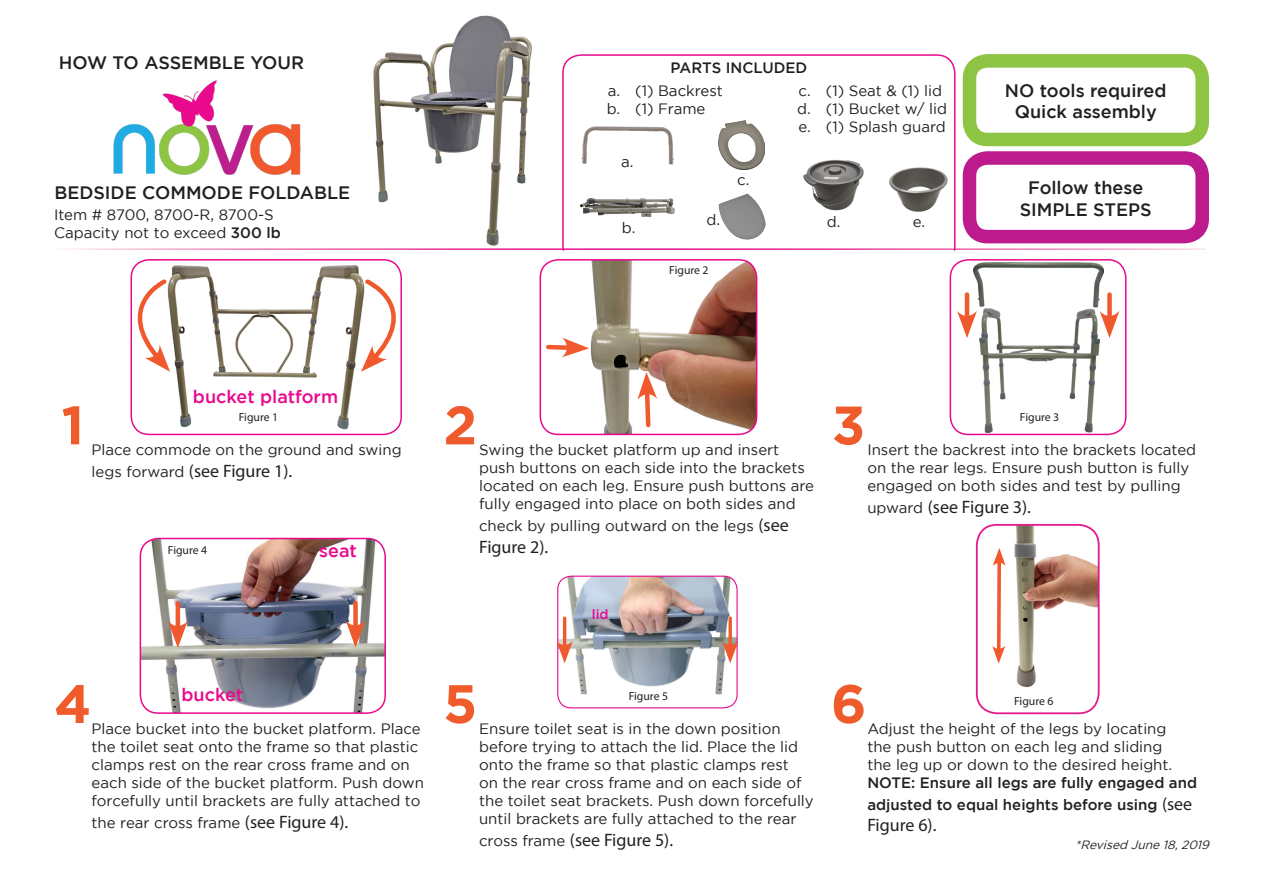
<style>
.page{position:relative;width:1263px;height:893px;background:#fff}
.page>*{position:absolute;margin:0;border:0;box-sizing:border-box;transform-origin:0 0}
.t1{font:700 54px "Gotham";color:#f05b2c}
.t2{font:500 18px "Gotham";color:#231f20}
.t3{font:18px "Myriad Pro";color:#231f20}
.t4{font:500 18px "Gotham";color:#e9098d}
.t5{font:15px/18px "Gotham";color:#231f20}
.t6{font:500 15px "Gotham";color:#231f20}
.t7{font:500 13.5px "Gotham";color:#e9098d}
.t8{font:italic 12px "Gotham";color:#231f20}
.t9{font:11.7px "Myriad Pro";color:#231f20}
.s1{font-weight:500}
.s2{font-family:"Myriad Pro";font-size:18px}
.s3{font-family:"Gotham";font-size:15px}
.s4{font-family:"Myriad Pro";font-weight:400;font-size:18px}
</style>
<div class="page">
<img style="left:373px;top:15px;width:159px;height:231px">
<img style="left:113px;top:80px;width:188px;height:95px">
<div style="left:963px;top:151px;width:246px;height:92px;border:14px solid #bd1a8d;border-radius:18px"></div>
<div style="left:963px;top:54px;width:246px;height:92px;border:14px solid #8dc444;border-radius:18px"></div>
<div style="left:562px;top:54px;width:393px;height:211px;border:2px solid #e9098d;border-radius:18px"></div>
<img style="left:581px;top:126px;width:93px;height:38px">
<img style="left:718px;top:120px;width:46px;height:49px">
<img style="left:719px;top:194px;width:46px;height:45px">
<img style="left:803px;top:160px;width:61px;height:51px">
<img style="left:889px;top:167px;width:59px;height:45px">
<img style="left:580px;top:198px;width:95px;height:18px">
<img style="left:580px;top:260px;width:177px;height:174px">
<div style="left:539px;top:259px;width:218px;height:176px;border:2px solid #e9098d;border-radius:18px"></div>
<svg style="left:637px;top:372px;width:20px;height:58px"></svg>
<img style="left:973px;top:262px;width:130px;height:170px">
<div style="left:950px;top:259px;width:176px;height:176px;border:2px solid #e9098d;border-radius:18px"></div>
<div style="left:1107px;top:295px;width:5px;height:27px;background:#f0592e"></div>
<svg style="left:1100px;top:311px;width:19px;height:27px"></svg>
<hr style="left:965px;top:295px;width:4px;height:27px;background:#f0592e">
<svg style="left:957px;top:311px;width:20px;height:27px"></svg>
<img style="left:140px;top:538px;width:245px;height:175px">
<div style="left:140px;top:538px;width:246px;height:176px;border:2px solid #e9098d;border-radius:18px"></div>
<div style="left:353px;top:603px;width:5px;height:29px;background:#f0592e"></div>
<svg style="left:346px;top:620px;width:19px;height:28px"></svg>
<hr style="left:176px;top:603px;width:4px;height:29px;background:#f0592e">
<svg style="left:168px;top:621px;width:20px;height:27px"></svg>
<img style="left:558px;top:576px;width:178px;height:118px">
<div style="left:557px;top:576px;width:181px;height:132px;border:1px solid #e9098d;border-radius:14px"></div>
<svg style="left:728px;top:618px;width:4px;height:23px"></svg>
<svg style="left:722px;top:641px;width:16px;height:22px"></svg>
<hr style="left:563px;top:618px;width:3px;height:32px;background:#f0592e">
<svg style="left:556px;top:641px;width:17px;height:22px"></svg>
<img style="left:170px;top:265px;width:191px;height:165px">
<div style="left:130px;top:259px;width:272px;height:176px;border:2px solid #e9098d;border-radius:18px"></div>
<svg style="left:130px;top:277px;width:40px;height:95px"></svg>
<svg style="left:361px;top:277px;width:41px;height:95px"></svg>
<svg style="left:546px;top:338px;width:43px;height:19px"></svg>
<img style="left:1014px;top:525px;width:85px;height:163px">
<div style="left:976px;top:524px;width:123px;height:190px;border:2px solid #e41b8e;border-radius:20px"></div>
<svg style="left:992px;top:548px;width:14px;height:116px"></svg>
<p class="t2" style="left:59px;top:53px;width:247px">HOW TO ASSEMBLE YOUR</p>
<p class="t6" style="left:670px;top:59px;width:138px">PARTS INCLUDED</p>
<p class="t5" style="left:608px;top:81px;width:116px">a. (1) Backrest</p>
<p class="t5" style="left:607px;top:99px;width:100px">b. (1) Frame</p>
<p class="t5" style="left:799px;top:81px;width:145px">c. (1) Seat &amp; (1) lid</p>
<p class="t5" style="left:797px;top:99px;width:151px">d. (1) Bucket w/ lid</p>
<p class="t5" style="left:798px;top:117px;width:149px">e. (1) Splash guard</p>
<p class="t5" style="left:621px;top:153px;width:14px">a.</p>
<p class="t2" style="left:1005px;top:80px;width:163px">NO tools required</p>
<p class="t2" style="left:1015px;top:102px;width:144px">Quick assembly</p>
<p class="t5" style="left:737px;top:171px;width:14px">c.</p>
<p class="t2" style="left:54px;top:182px;width:297px">BEDSIDE COMMODE FOLDABLE</p>
<p class="t2" style="left:1028px;top:177px;width:117px">Follow these</p>
<p class="t2" style="left:1020px;top:199px;width:133px">SIMPLE STEPS</p>
<p class="t5" style="left:54px;top:206px;width:228px">Item # 8700, 8700-R, 8700-S<br>Capacity not to exceed <span class="s1">300 lb</span></p>
<p class="t5" style="left:706px;top:211px;width:15px">d.</p>
<p class="t5" style="left:827px;top:213px;width:15px">d.</p>
<p class="t5" style="left:913px;top:213px;width:14px">e.</p>
<p class="t5" style="left:622px;top:218px;width:15px">b.</p>
<p class="t9" style="left:669px;top:263px;width:41px">Figure 2</p>
<p class="t4" style="left:193px;top:387px;width:147px">bucket platform</p>
<p class="t1" style="left:61px;top:394px;width:24px">1</p>
<p class="t1" style="left:443px;top:394px;width:35px">2</p>
<p class="t1" style="left:832px;top:394px;width:35px">3</p>
<p class="t9" style="left:239px;top:410px;width:41px">Figure 1</p>
<p class="t9" style="left:1020px;top:410px;width:41px">Figure 3</p>
<p class="t5" style="left:479px;top:441px;width:337px">Swing the bucket platform up and insert push buttons on each side into the brackets located on each leg. Ensure push buttons are fully engaged into place on both sides and</p>
<p class="t5" style="left:479px;top:516px;width:311px">check by pulling outward on the legs <span class="s2">(see</span></p>
<p class="t3" style="left:479px;top:535px;width:71px">Figure 2).</p>
<p class="t5" style="left:92px;top:441px;width:312px">Place commode on the ground and swing</p>
<p class="t3" style="left:92px;top:460px;width:202px"><span class="s3">legs forward</span> (see Figure 1).</p>
<p class="t5" style="left:867px;top:441px;width:330px">Insert the backrest into the brackets located on the rear legs. Ensure push button is fully engaged on both sides and test by pulling</p>
<p class="t3" style="left:867px;top:496px;width:165px"><span class="s3">upward</span> (see Figure 3).</p>
<p class="t4" style="left:319px;top:541px;width:39px">seat</p>
<p class="t9" style="left:168px;top:543px;width:41px">Figure 4</p>
<p class="t7" style="left:592px;top:606px;width:18px">lid</p>
<p class="t1" style="left:54px;top:673px;width:39px">4</p>
<p class="t1" style="left:443px;top:673px;width:36px">5</p>
<p class="t1" style="left:831px;top:673px;width:37px">6</p>
<p class="t4" style="left:182px;top:684px;width:63px">bucket</p>
<p class="t9" style="left:629px;top:689px;width:41px">Figure 5</p>
<p class="t9" style="left:1014px;top:694px;width:41px">Figure 6</p>
<p class="t5" style="left:92px;top:719px;width:334px">Place bucket into the bucket platform. Place the toilet seat onto the frame so that plastic clamps rest on the rear cross frame and on each side of the bucket platform. Push down forcefully until brackets are fully attached to</p>
<p class="t5" style="left:92px;top:813px;width:258px">the rear cross frame <span class="s2">(see Figure 4).</span></p>
<p class="t5" style="left:867px;top:719px;width:331px">Adjust the height of the legs by locating<br>the push button on each leg and sliding<br>the leg up or down to the desired height.<br><span class="s1">NOTE: Ensure all legs are fully engaged and</span></p>
<p class="t6" style="left:867px;top:796px;width:326px">adjusted to equal heights before using <span class="s4">(see</span></p>
<p class="t3" style="left:867px;top:814px;width:71px">Figure 6).</p>
<p class="t5" style="left:479px;top:719px;width:336px">Ensure toilet seat is in the down position before trying to attach the lid. Place the lid onto the frame so that plastic clamps rest<br>on the rear cross frame and on each side of the toilet seat brackets. Push down forcefully until brackets are fully attached to the rear</p>
<p class="t3" style="left:479px;top:828px;width:196px"><span class="s3">cross frame</span> (see Figure 5).</p>
<p class="t8" style="left:1075px;top:838px;width:139px">*Revised June 18,2019</p>
</div>
